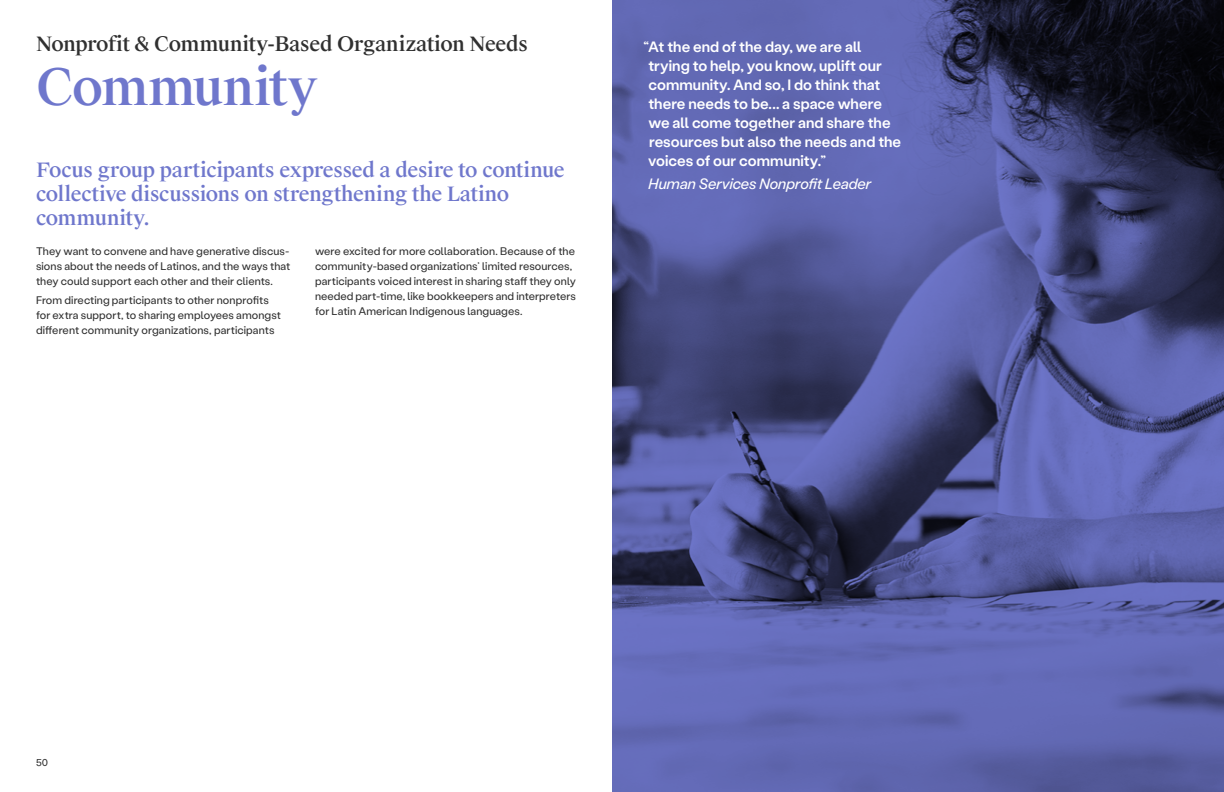
<style>
.page{position:relative;width:1224px;height:792px;background:#fff}
.page>*{position:absolute;margin:0;border:0;box-sizing:border-box;transform-origin:0 0}
.t1{font:500 50px "Suisse Works";letter-spacing:-.015em;color:#6f77cc}
.t2{font:500 20px/24px "Suisse Works";letter-spacing:-.02em;color:#6f77cc}
.t3{font:500 20px "Suisse Works";letter-spacing:-.02em;color:#303030}
.t4{font:500 15px/19px "Stabil Grotesk";color:#fff}
.t5{font:italic 15px "Stabil Grotesk";color:#fff}
.t6{font:11px/15px "Stabil Grotesk";letter-spacing:.005em;color:#303030}
.t7{font:10px "Stabil Grotesk";color:#303030}
</style>
<div class="page">
<svg style="left:612px;top:0;width:612px;height:792px;background:#505694"></svg>
<h2 class="t3" style="left:36px;top:32px;width:494px">Nonprofit &amp; Community-Based Organization Needs</h2>
<h1 class="t1" style="left:36px;top:57px;width:283px">Community</h1>
<h2 class="t2" style="left:36px;top:159px;width:530px">Focus group participants expressed a desire to continue collective discussions on strengthening the Latino community.</h2>
<p class="t6" style="left:36px;top:243px;width:256px;text-align:justify">They want to convene and have generative discus&shy;sions about the needs of Latinos, and the ways that they could support each other and their clients.</p>
<p class="t6" style="left:36px;top:292px;width:247px">From directing participants to other nonprofits for extra support, to sharing employees amongst different community organizations, participants</p>
<p class="t6" style="left:315px;top:243px;width:263px">were excited for more collaboration. Because of the community-based organizations’ limited resources, participants voiced interest in sharing staff they only needed part-time, like bookkeepers and interpreters for Latin American Indigenous languages.</p>
<h3 class="t4" style="left:648px;top:36px;width:254px;text-indent:-5px">“At the end of the day, we are all trying to help, you know, uplift our community. And so, I do think that there needs to be... a space where we all come together and share the resources but also the needs and the voices of our community.”</h3>
<h3 class="t5" style="left:649px;top:174px;width:224px">Human Services Nonprofit Leader</h3>
<p class="t7" style="left:36px;top:756px;width:14px">50</p>
</div>
